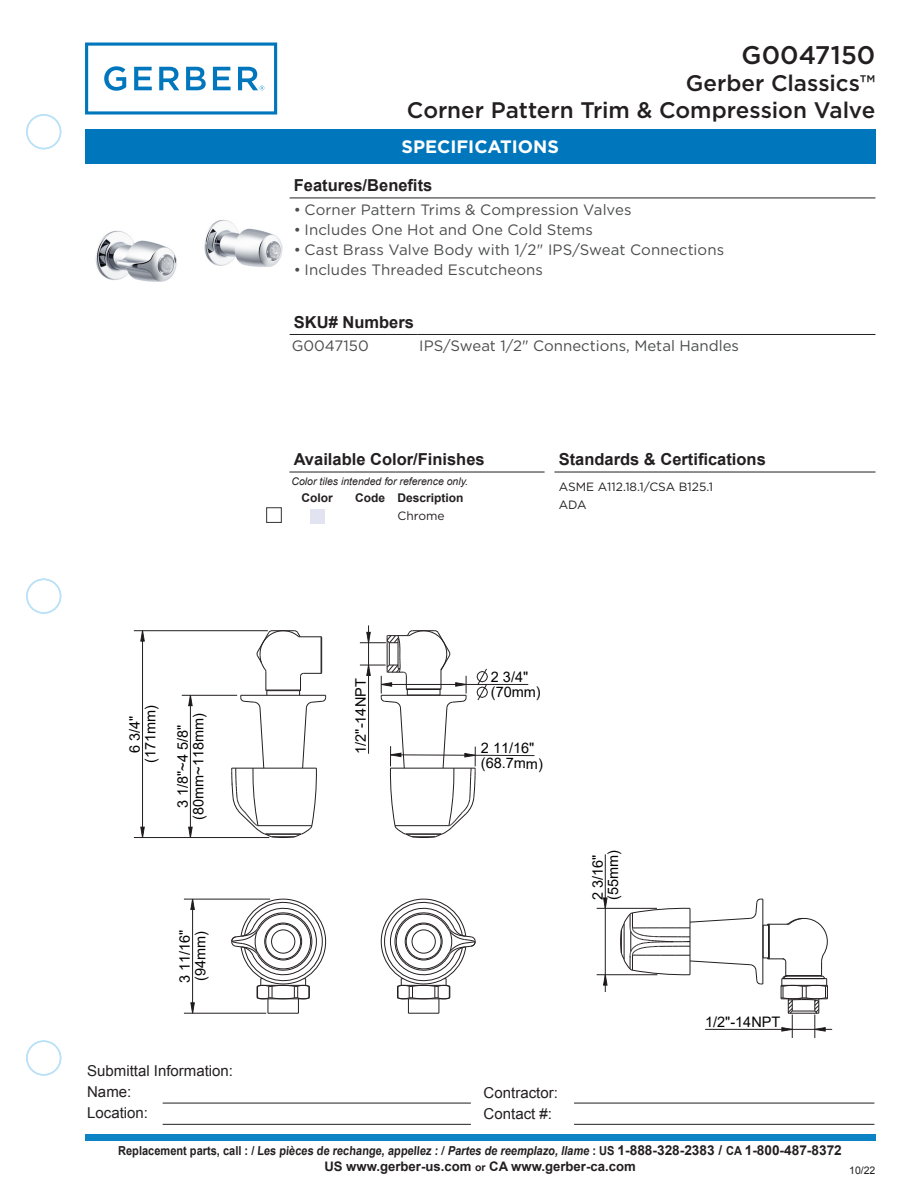
<style>
.page{position:relative;width:918px;height:1188px;background:#fff}
.page>*{position:absolute;margin:0;border:0;box-sizing:border-box;transform-origin:0 0}
.Header_series{font:500 25.5px "Gotham";letter-spacing:.005em;color:#231f20}
.Header_series-2{font:500 22.5px "Gotham";letter-spacing:-.005em;color:#231f20}
.t1{font:700 18px "Gotham";color:#fff}
.t2{font:700 16.5px "Arial";color:#231f20}
.t3{font:15px "Gotham";letter-spacing:.005em;color:#4b4c4d}
.t4{font:15px/21.3px "Arial";color:#231f20}
.t5{font:14.55px/15.6px "Arial";color:#030303}
.t6{font:700 13.2px "Arial";color:#231f20}
.t7{font:700 12.3px "Arial";color:#231f20;scale:.89 1}
.Standard___Certifica{font:12px "Gotham";color:#231f20}
.t8{font:700 12px "Arial";color:#231f20}
.t9{font:italic 10.5px "Arial";color:#231f20}
.t10{font:10.5px "Arial";color:#231f20}
.s1{font-style:italic}
.s2{font-size:13.65px}
.s3{font-size:10.5px}
</style>
<div class="page">
<div style="left:26px;top:114px;width:35px;height:35px;border:2px solid #b9e1f7;border-radius:50%"></div>
<div style="left:26px;top:1040px;width:35px;height:36px;border:2px solid #b9e1f7;border-radius:50%"></div>
<div style="left:26px;top:579px;width:35px;height:35px;border:2px solid #b9e1f7;border-radius:50%"></div>
<div style="left:85px;top:1135px;width:790px;height:6px;background:#0c83c4"></div>
<svg style="left:85px;top:43px;width:192px;height:72px"></svg>
<div style="left:85px;top:130px;width:790px;height:34px;background:#0077bd"></div>
<hr style="left:163px;top:1103px;width:308px;height:1px;background:#231f20">
<hr style="left:574px;top:1103px;width:300px;height:1px;background:#231f20">
<hr style="left:163px;top:1124px;width:308px;height:1px;background:#231f20">
<hr style="left:574px;top:1124px;width:300px;height:1px;background:#231f20">
<hr style="left:290px;top:198px;width:585px;height:1px;background:#231f20">
<hr style="left:290px;top:334px;width:127px;height:1px;background:#231f20">
<hr style="left:417px;top:334px;width:458px;height:1px;background:#231f20">
<hr style="left:289px;top:472px;width:56px;height:1px;background:#231f20">
<hr style="left:345px;top:472px;width:50px;height:1px;background:#231f20">
<hr style="left:395px;top:472px;width:150px;height:1px;background:#231f20">
<hr style="left:554px;top:472px;width:321px;height:1px;background:#231f20">
<div style="left:266px;top:507px;width:16px;height:16px;border:1px solid #333237"></div>
<div style="left:310px;top:509px;width:14px;height:15px;background:#e1e4f0"></div>
<img style="left:95px;top:220px;width:188px;height:62px">
<svg style="left:140px;top:631px;width:5px;height:11px"></svg>
<svg style="left:140px;top:827px;width:5px;height:10px"></svg>
<svg style="left:188px;top:696px;width:5px;height:10px"></svg>
<svg style="left:188px;top:827px;width:5px;height:10px"></svg>
<svg style="left:603px;top:898px;width:5px;height:10px"></svg>
<svg style="left:603px;top:975px;width:5px;height:11px"></svg>
<svg style="left:190px;top:1002px;width:5px;height:11px"></svg>
<svg style="left:190px;top:900px;width:5px;height:10px"></svg>
<hr style="left:268px;top:1013px;width:30px;height:1px;background:#231f20">
<hr style="left:408px;top:1013px;width:31px;height:1px;background:#231f20">
<svg style="left:231px;top:630px;width:95px;height:208px"></svg>
<svg style="left:381px;top:898px;width:95px;height:115px"></svg>
<svg style="left:231px;top:898px;width:95px;height:115px"></svg>
<hr style="left:142px;top:631px;width:1px;height:207px;background:#231f20">
<hr style="left:190px;top:695px;width:1px;height:143px;background:#231f20">
<hr style="left:192px;top:899px;width:1px;height:114px;background:#231f20">
<hr style="left:705px;top:1029px;width:127px;height:1px;background:#231f20">
<hr style="left:184px;top:1013px;width:82px;height:1px;background:#231f20">
<hr style="left:368px;top:625px;width:1px;height:129px;background:#231f20">
<hr style="left:597px;top:974px;width:60px;height:1px;background:#231f20">
<hr style="left:597px;top:908px;width:60px;height:1px;background:#231f20">
<hr style="left:184px;top:899px;width:86px;height:1px;background:#231f20">
<hr style="left:134px;top:837px;width:135px;height:1px;background:#231f20">
<hr style="left:605px;top:854px;width:1px;height:138px;background:#231f20">
<hr style="left:182px;top:695px;width:55px;height:1px;background:#231f20">
<svg style="left:360px;top:630px;width:175px;height:208px"></svg>
<hr style="left:134px;top:630px;width:134px;height:1px;background:#231f20">
<svg style="left:620px;top:899px;width:210px;height:139px"></svg>
<p class="Header_series" style="left:741px;top:38px;width:135px">G0047150</p>
<p class="Header_series-2" style="left:686px;top:69px;width:191px">Gerber Classics™</p>
<p class="Header_series-2" style="left:407px;top:96px;width:470px">Corner Pattern Trim &amp; Compression Valve</p>
<p class="t1" style="left:402px;top:135px;width:159px">SPECIFICATIONS</p>
<p class="t2" style="left:294px;top:174px;width:140px">Features/Benefits</p>
<p class="t3" style="left:294px;top:200px;width:339px">• Corner Pattern Trims &amp; Compression Valves</p>
<p class="t3" style="left:294px;top:220px;width:301px">• Includes One Hot and One Cold Stems</p>
<p class="t3" style="left:294px;top:240px;width:432px">• Cast Brass Valve Body with 1/2" IPS/Sweat Connections</p>
<p class="t3" style="left:294px;top:260px;width:251px">• Includes Threaded Escutcheons</p>
<p class="t2" style="left:294px;top:311px;width:122px">SKU# Numbers</p>
<p class="t3" style="left:292px;top:337px;width:79px">G0047150</p>
<p class="t3" style="left:419px;top:337px;width:321px">IPS/Sweat 1/2" Connections, Metal Handles</p>
<p class="t5" style="left:127px;top:763px;width:59px;text-align:center;rotate:-90deg">6 3/4" (171mm)</p>
<p class="t5" style="left:175px;top:820px;width:108px;text-align:center;rotate:-90deg">3 1/8"~4 5/8" (80mm~118mm)</p>
<p class="t5" style="left:177px;top:983px;width:55px;rotate:-90deg">3 11/16" (94mm)</p>
<p class="t4" style="left:87px;top:1060px;width:147px">Submittal Information:<br>Name:</p>
<p class="t2" style="left:294px;top:448px;width:193px">Available Color/Finishes</p>
<p class="t2" style="left:559px;top:448px;width:209px">Standards &amp; Certifications</p>
<p class="t9" style="left:292px;top:474px;width:178px">Color tiles intended for reference only.</p>
<p class="Standard___Certifica" style="left:559px;top:479px;width:156px">ASME A112.18.1/CSA B125.1</p>
<p class="Standard___Certifica" style="left:559px;top:497px;width:29px">ADA</p>
<p class="t8" style="left:301px;top:490px;width:33px">Color</p>
<p class="t8" style="left:355px;top:490px;width:31px">Code</p>
<p class="t8" style="left:398px;top:490px;width:68px">Description</p>
<p class="Standard___Certifica" style="left:398px;top:508px;width:49px">Chrome</p>
<p class="t5" style="left:353px;top:754px;width:77px;rotate:-90deg">1/2"-14NPT</p>
<p class="t5" style="left:491px;top:669px;width:51px">2 3/4" (70mm)</p>
<p class="t5" style="left:481px;top:740px;width:64px">2 11/16" (68.7mm)</p>
<p class="t5" style="left:590px;top:900px;width:51px;rotate:-90deg">2 3/16" (55mm)</p>
<p class="t4" style="left:484px;top:1082px;width:76px">Contractor:</p>
<p class="t5" style="left:705px;top:1014px;width:77px">1/2"-14NPT</p>
<p class="t4" style="left:87px;top:1102px;width:62px">Location:</p>
<p class="t4" style="left:484px;top:1103px;width:70px">Contact #:</p>
<p class="t7" style="left:118px;top:1143px;width:815px">Replacement parts, call : / Les pièces de rechange, appellez : / <span class="s1">Partes de reemplazo, llame</span> : US <span class="s2">1-888-328-2383 /</span> CA <span class="s2">1-800-487-8372</span></p>
<p class="t6" style="left:324px;top:1158px;width:313px">US www.gerber-us.com <span class="s3">or</span> CA www.gerber-ca.com</p>
<p class="t10" style="left:849px;top:1163px;width:28px">10/22</p>
</div>
